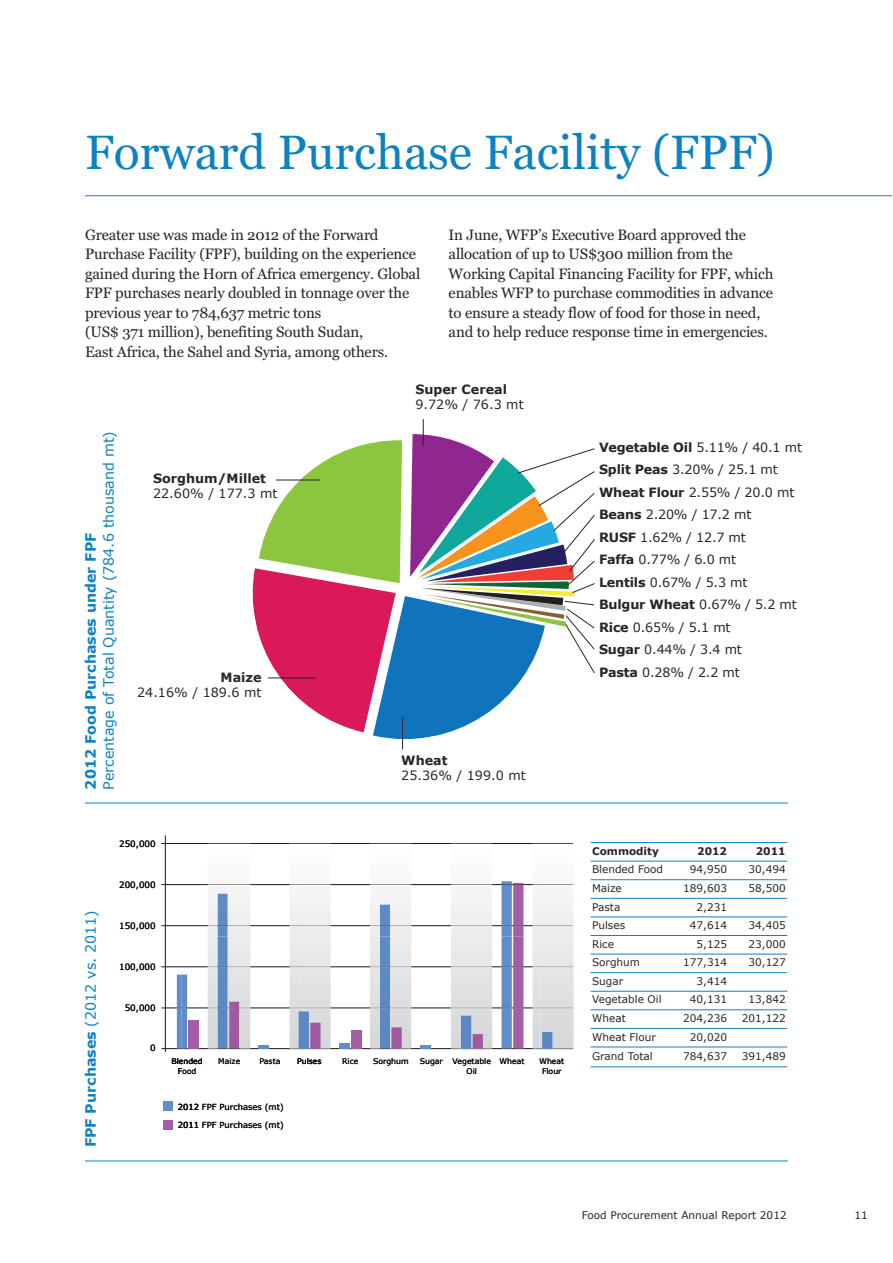
<style>
.page{position:relative;width:893px;height:1263px;background:#fff}
.page>*{position:absolute;margin:0;border:0;box-sizing:border-box;transform-origin:0 0}
.t1{font:48px "Georgia";color:#0c82c2}
.t2{font:15px/19.5px "Georgia";letter-spacing:-.01em;color:#272627}
.t3{font:14.25px "Verdana";color:#0c82c2}
.t4{font:700 14.25px "Verdana";color:#0c82c2}
.t5{font:12.75px/22.5px "Verdana";letter-spacing:-.015em;color:#272627}
.t6{font:700 12.75px "Verdana";color:#272627}
.t7{font:10.5px "Verdana";color:#272627}
.t8{font:700 10.5px "Verdana";color:#272627}
.t9{font:8.7px "Verdana";color:#050504}
.t10{font:8.4px "Verdana";color:#050504}
.t11{font:7.8px "Verdana";color:#050504}
.t12{font:7.5px "Verdana";color:#050504}
.s1{font-weight:700}
</style>
<div class="page">
<hr style="left:85px;top:195px;width:807px;height:1px;background:#0c82c2">
<hr style="left:165px;top:835px;width:1px;height:213px;background:#191717">
<hr style="left:161px;top:1048px;width:412px;height:1px;background:#191717">
<hr style="left:161px;top:1008px;width:412px;height:1px;background:#191717">
<hr style="left:161px;top:966px;width:412px;height:1px;background:#191717">
<hr style="left:161px;top:925px;width:412px;height:1px;background:#191717">
<hr style="left:161px;top:884px;width:412px;height:1px;background:#191717">
<hr style="left:161px;top:843px;width:412px;height:1px;background:#191717">
<img style="left:290px;top:884px;width:41px;height:164px">
<img style="left:208px;top:884px;width:42px;height:164px">
<img style="left:370px;top:884px;width:41px;height:164px">
<img style="left:451px;top:884px;width:41px;height:164px">
<img style="left:533px;top:843px;width:41px;height:206px">
<hr style="left:177px;top:1008px;width:4px;height:40px;background:#608cc8">
<hr style="left:177px;top:975px;width:4px;height:33px;background:#608cc8">
<img style="left:299px;top:1011px;width:10px;height:37px">
<svg style="left:181px;top:975px;width:6px;height:73px"></svg>
<div style="left:189px;top:1020px;width:10px;height:28px;background:#a45ea6"></div>
<img style="left:229px;top:1001px;width:10px;height:47px">
<svg style="left:258px;top:1045px;width:10px;height:3px"></svg>
<img style="left:310px;top:1023px;width:11px;height:25px">
<div style="left:339px;top:1043px;width:10px;height:5px;background:#608cc8"></div>
<div style="left:351px;top:1030px;width:10px;height:18px;background:#a45ea6"></div>
<img style="left:391px;top:1027px;width:11px;height:21px">
<img style="left:461px;top:1016px;width:10px;height:32px">
<svg style="left:420px;top:1045px;width:11px;height:3px"></svg>
<img style="left:473px;top:1034px;width:10px;height:14px">
<svg style="left:502px;top:881px;width:21px;height:167px;background:#8a7ebb"></svg>
<img style="left:542px;top:1032px;width:10px;height:16px">
<div style="left:163px;top:1101px;width:10px;height:10px;background:#608cc8"></div>
<div style="left:163px;top:1120px;width:10px;height:10px;background:#a45ea6"></div>
<svg style="left:252px;top:419px;width:343px;height:331px"></svg>
<hr style="left:85px;top:803px;width:703px;height:1px;background:#0c82c2">
<hr style="left:85px;top:1160px;width:703px;height:1px;background:#0c82c2">
<hr style="left:591px;top:842px;width:196px;height:1px;background:#0c82c2">
<hr style="left:591px;top:861px;width:196px;height:1px;background:#0c82c2">
<hr style="left:591px;top:879px;width:196px;height:1px;background:#0c82c2">
<hr style="left:591px;top:898px;width:196px;height:1px;background:#0c82c2">
<hr style="left:591px;top:916px;width:196px;height:1px;background:#0c82c2">
<hr style="left:591px;top:935px;width:196px;height:1px;background:#0c82c2">
<hr style="left:591px;top:954px;width:196px;height:1px;background:#0c82c2">
<hr style="left:591px;top:972px;width:196px;height:1px;background:#0c82c2">
<hr style="left:591px;top:991px;width:196px;height:1px;background:#0c82c2">
<hr style="left:591px;top:1009px;width:196px;height:1px;background:#0c82c2">
<hr style="left:591px;top:1028px;width:196px;height:1px;background:#0c82c2">
<hr style="left:591px;top:1046px;width:196px;height:1px;background:#0c82c2">
<hr style="left:591px;top:1066px;width:196px;height:1px;background:#0c82c2">
<h1 class="t1" style="left:85px;top:125px;width:691px">Forward Purchase Facility (FPF)</h1>
<p class="t2" style="left:85px;top:225px;width:337px">Greater use was made in 2012 of the Forward Purchase Facility (FPF), building on the experience gained during the Horn of Africa emergency. Global FPF purchases nearly doubled in tonnage over the previous year to 784,637 metric tons<br>(US$ 371 million), benefiting South Sudan,<br>East Africa, the Sahel and Syria, among others.</p>
<p class="t2" style="left:449px;top:225px;width:326px">In June, WFP’s Executive Board approved the allocation of up to US$300 million from the Working Capital Financing Facility for FPF, which enables WFP to purchase commodities in advance to ensure a steady flow of food for those in need, and to help reduce response time in emergencies.</p>
<p class="t3" style="left:100px;top:789px;width:360px;rotate:-90deg">Percentage of Total Quantity (784.6 thousand mt)</p>
<p class="t4" style="left:82px;top:789px;width:258px;rotate:-90deg">2012 Food Purchases under FPF</p>
<p class="t6" style="left:153px;top:470px;width:114px">Sorghum/Millet</p>
<p class="t5" style="left:153px;top:482px;width:126px">22.60% / 177.3 mt</p>
<p class="t6" style="left:221px;top:669px;width:43px">Maize</p>
<p class="t5" style="left:137px;top:680px;width:126px">24.16% / 189.6 mt</p>
<p class="t6" style="left:415px;top:381px;width:93px">Super Cereal</p>
<p class="t5" style="left:415px;top:393px;width:110px">9.72% / 76.3 mt</p>
<p class="t6" style="left:401px;top:752px;width:48px">Wheat</p>
<p class="t5" style="left:401px;top:763px;width:126px">25.36% / 199.0 mt</p>
<p class="t3" style="left:82px;top:1147px;width:239px;rotate:-90deg"><span class="s1">FPF Purchases</span> (2012 vs. 2011)</p>
<p class="t9" style="left:119px;top:838px;width:38px">250,000</p>
<p class="t9" style="left:119px;top:879px;width:38px">200,000</p>
<p class="t9" style="left:119px;top:920px;width:38px">150,000</p>
<p class="t9" style="left:119px;top:961px;width:38px">100,000</p>
<p class="t9" style="left:125px;top:1002px;width:32px">50,000</p>
<p class="t9" style="left:150px;top:1042px;width:7px">0</p>
<p class="t11" style="left:171px;top:1056px;width:33px">Blended</p>
<p class="t11" style="left:297px;top:1056px;width:26px">Pulses</p>
<p class="t11" style="left:342px;top:1056px;width:18px">Rice</p>
<p class="t11" style="left:373px;top:1056px;width:37px">Sorghum</p>
<p class="t11" style="left:499px;top:1056px;width:26px">Wheat</p>
<p class="t11" style="left:467px;top:1066px;width:12px">Oil</p>
<p class="t11" style="left:420px;top:1056px;width:25px">Sugar</p>
<p class="t11" style="left:453px;top:1056px;width:40px">Vegetable</p>
<p class="t11" style="left:218px;top:1056px;width:24px">Maize</p>
<p class="t11" style="left:259px;top:1056px;width:22px">Pasta</p>
<p class="t12" style="left:169px;top:1059px;width:7px">B</p>
<p class="t11" style="left:178px;top:1066px;width:20px">Food</p>
<p class="t10" style="left:178px;top:1101px;width:107px">2012 FPF Purchases (mt)</p>
<p class="t10" style="left:178px;top:1119px;width:107px">2011 FPF Purchases (mt)</p>
<p class="t11" style="left:539px;top:1056px;width:26px">Wheat</p>
<p class="t11" style="left:542px;top:1066px;width:21px">Flour</p>
<p class="t5" style="left:599px;top:435px;width:205px"><span class="s1">Vegetable Oil</span> 5.11% / 40.1 mt<br><span class="s1">Split Peas</span> 3.20% / 25.1 mt<br><span class="s1">Wheat Flour</span> 2.55% / 20.0 mt<br><span class="s1">Beans</span> 2.20% / 17.2 mt<br><span class="s1">RUSF</span> 1.62% / 12.7 mt<br><span class="s1">Faffa</span> 0.77% / 6.0 mt<br><span class="s1">Lentils</span> 0.67% / 5.3 mt<br><span class="s1">Bulgur Wheat</span> 0.67% / 5.2 mt<br><span class="s1">Rice</span> 0.65% / 5.1 mt<br><span class="s1">Sugar</span> 0.44% / 3.4 mt<br><span class="s1">Pasta</span> 0.28% / 2.2 mt</p>
<p class="t8" style="left:592px;top:844px;width:68px">Commodity</p>
<p class="t8" style="left:697px;top:844px;width:31px">2012</p>
<p class="t8" style="left:756px;top:844px;width:31px">2011</p>
<p class="t7" style="left:592px;top:863px;width:73px">Blended Food</p>
<p class="t7" style="left:690px;top:863px;width:39px">94,950</p>
<p class="t7" style="left:748px;top:863px;width:39px">30,494</p>
<p class="t7" style="left:592px;top:881px;width:31px">Maize</p>
<p class="t7" style="left:683px;top:881px;width:45px">189,603</p>
<p class="t7" style="left:748px;top:881px;width:39px">58,500</p>
<p class="t7" style="left:592px;top:900px;width:30px">Pasta</p>
<p class="t7" style="left:697px;top:900px;width:32px">2,231</p>
<p class="t7" style="left:592px;top:918px;width:35px">Pulses</p>
<p class="t7" style="left:690px;top:918px;width:39px">47,614</p>
<p class="t7" style="left:748px;top:918px;width:39px">34,405</p>
<p class="t7" style="left:592px;top:937px;width:23px">Rice</p>
<p class="t7" style="left:697px;top:937px;width:32px">5,125</p>
<p class="t7" style="left:748px;top:937px;width:39px">23,000</p>
<p class="t7" style="left:592px;top:956px;width:50px">Sorghum</p>
<p class="t7" style="left:683px;top:956px;width:45px">177,314</p>
<p class="t7" style="left:748px;top:956px;width:39px">30,127</p>
<p class="t7" style="left:592px;top:974px;width:33px">Sugar</p>
<p class="t7" style="left:697px;top:974px;width:32px">3,414</p>
<p class="t7" style="left:592px;top:993px;width:71px">Vegetable Oil</p>
<p class="t7" style="left:690px;top:993px;width:39px">40,131</p>
<p class="t7" style="left:748px;top:993px;width:39px">13,842</p>
<p class="t7" style="left:592px;top:1011px;width:35px">Wheat</p>
<p class="t7" style="left:683px;top:1011px;width:45px">204,236</p>
<p class="t7" style="left:742px;top:1011px;width:45px">201,122</p>
<p class="t7" style="left:592px;top:1030px;width:65px">Wheat Flour</p>
<p class="t7" style="left:690px;top:1030px;width:39px">20,020</p>
<p class="t7" style="left:592px;top:1049px;width:62px">Grand Total</p>
<p class="t7" style="left:683px;top:1049px;width:45px">784,637</p>
<p class="t7" style="left:742px;top:1049px;width:45px">391,489</p>
<p class="t7" style="left:582px;top:1208px;width:206px">Food Procurement Annual Report 2012</p>
<p class="t7" style="left:854px;top:1208px;width:15px">11</p>
</div>
